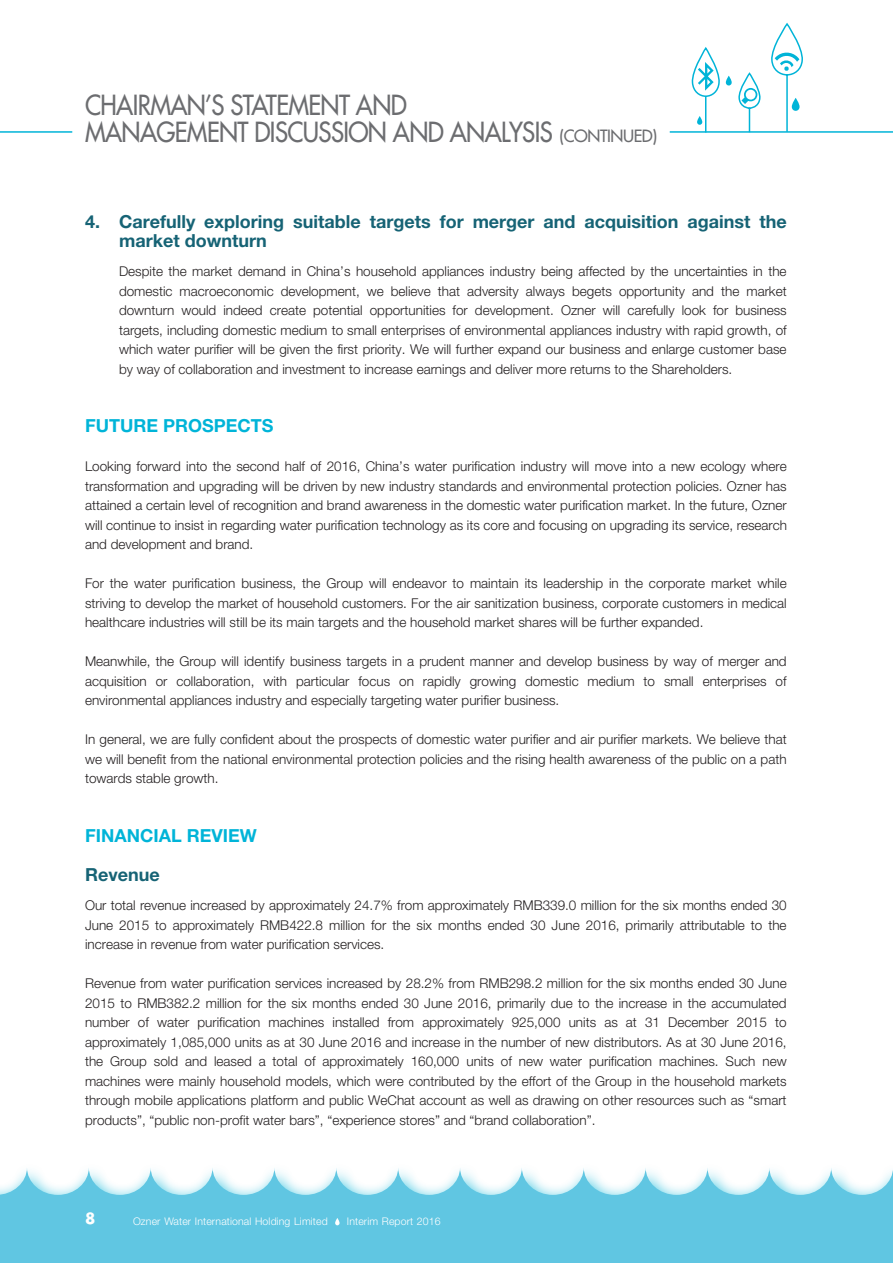
<style>
.page{position:relative;width:893px;height:1263px;background:#fff}
.page>*{position:absolute;margin:0;border:0;box-sizing:border-box;transform-origin:0 0}
.t1{font:500 27px/27px "Futura Std";letter-spacing:-.025em;color:#6c6d70;scale:.9 1}
.t2{font:700 18px/19.5px "Helvetica Neue LT Std";color:#166375}
.t3{font:700 18px "Helvetica Neue LT Std";color:#00b4d8}
.t4{font:700 15px "Futura Std";color:#fff}
.t5{font:300 13.5px/19.5px "Helvetica Neue LT Std";color:#231f20;text-align:justify}
.t6{font:300 10.5px "Helvetica Neue LT Std";letter-spacing:.01em;color:#fff}
.s1{font-size:16.5px}
</style>
<div class="page">
<svg style="left:692px;top:48px;width:28px;height:83px"></svg>
<svg style="left:738px;top:73px;width:23px;height:58px"></svg>
<svg style="left:726px;top:76px;width:6px;height:9px"></svg>
<div style="left:697px;top:116px;width:5px;height:9px;background:#00b4d8;border-radius:3px"></div>
<svg style="left:771px;top:24px;width:32px;height:107px"></svg>
<svg style="left:791px;top:98px;width:9px;height:13px"></svg>
<svg style="left:0;top:1168px;width:893px;height:95px;background:#7fd1e7"></svg>
<svg style="left:335px;top:1218px;width:5px;height:7px"></svg>
<hr style="left:0;top:131px;width:72px;height:2px;background:#00b4d8">
<hr style="left:670px;top:131px;width:223px;height:2px;background:#00b4d8">
<h1 class="t1" style="left:85px;top:91px;width:637px">CHAIRMAN’S STATEMENT AND<br>MANAGEMENT DISCUSSION AND ANALYSIS <span class="s1">(CONTINUED)</span></h1>
<h2 class="t2" style="left:119px;top:211px;width:669px;text-indent:-34px">4. Carefully exploring suitable targets for merger and acquisition against the market downturn</h2>
<p class="t5" style="left:119px;top:261px;width:669px">Despite the market demand in China’s household appliances industry being affected by the uncertainties in the domestic macroeconomic development, we believe that adversity always begets opportunity and the market downturn would indeed create potential opportunities for development. Ozner will carefully look for business targets, including domestic medium to small enterprises of environmental appliances industry with rapid growth, of which water purifier will be given the first priority. We will further expand our business and enlarge customer base by way of collaboration and investment to increase earnings and deliver more returns to the Shareholders.</p>
<h2 class="t3" style="left:85px;top:415px;width:190px">FUTURE PROSPECTS</h2>
<p class="t5" style="left:85px;top:456px;width:703px">Looking forward into the second half of 2016, China’s water purification industry will move into a new ecology where transformation and upgrading will be driven by new industry standards and environmental protection policies. Ozner has attained a certain level of recognition and brand awareness in the domestic water purification market. In the future, Ozner will continue to insist in regarding water purification technology as its core and focusing on upgrading its service, research and development and brand.</p>
<p class="t5" style="left:85px;top:573px;width:703px">For the water purification business, the Group will endeavor to maintain its leadership in the corporate market while striving to develop the market of household customers. For the air sanitization business, corporate customers in medical healthcare industries will still be its main targets and the household market shares will be further expanded.</p>
<p class="t5" style="left:85px;top:651px;width:703px">Meanwhile, the Group will identify business targets in a prudent manner and develop business by way of merger and acquisition or collaboration, with particular focus on rapidly growing domestic medium to small enterprises of environmental appliances industry and especially targeting water purifier business.</p>
<p class="t5" style="left:85px;top:729px;width:703px">In general, we are fully confident about the prospects of domestic water purifier and air purifier markets. We believe that we will benefit from the national environmental protection policies and the rising health awareness of the public on a path towards stable growth.</p>
<h2 class="t3" style="left:85px;top:824px;width:173px">FINANCIAL REVIEW</h2>
<h2 class="t2" style="left:85px;top:864px;width:76px">Revenue</h2>
<p class="t5" style="left:85px;top:895px;width:703px">Our total revenue increased by approximately 24.7% from approximately RMB339.0 million for the six months ended 30<br>June 2015 to approximately RMB422.8 million for the six months ended 30 June 2016, primarily attributable to the increase in revenue from water purification services.</p>
<p class="t5" style="left:85px;top:973px;width:703px">Revenue from water purification services increased by 28.2% from RMB298.2 million for the six months ended 30 June 2015 to RMB382.2 million for the six months ended 30 June 2016, primarily due to the increase in the accumulated number of water purification machines installed from approximately 925,000 units as at 31 December 2015 to approximately 1,085,000 units as at 30 June 2016 and increase in the number of new distributors. As at 30 June 2016, the Group sold and leased a total of approximately 160,000 units of new water purification machines. Such new machines were mainly household models, which were contributed by the effort of the Group in the household markets through mobile applications platform and public WeChat account as well as drawing on other resources such as “smart products”, “public non-profit water bars”, “experience stores” and “brand collaboration”.</p>
<p class="t4" style="left:85px;top:1209px;width:12px">8</p>
<p class="t6" style="left:133px;top:1215px;width:196px">Ozner Water International Holding Limited</p>
<p class="t6" style="left:347px;top:1215px;width:95px">Interim Report 2016</p>
</div>
